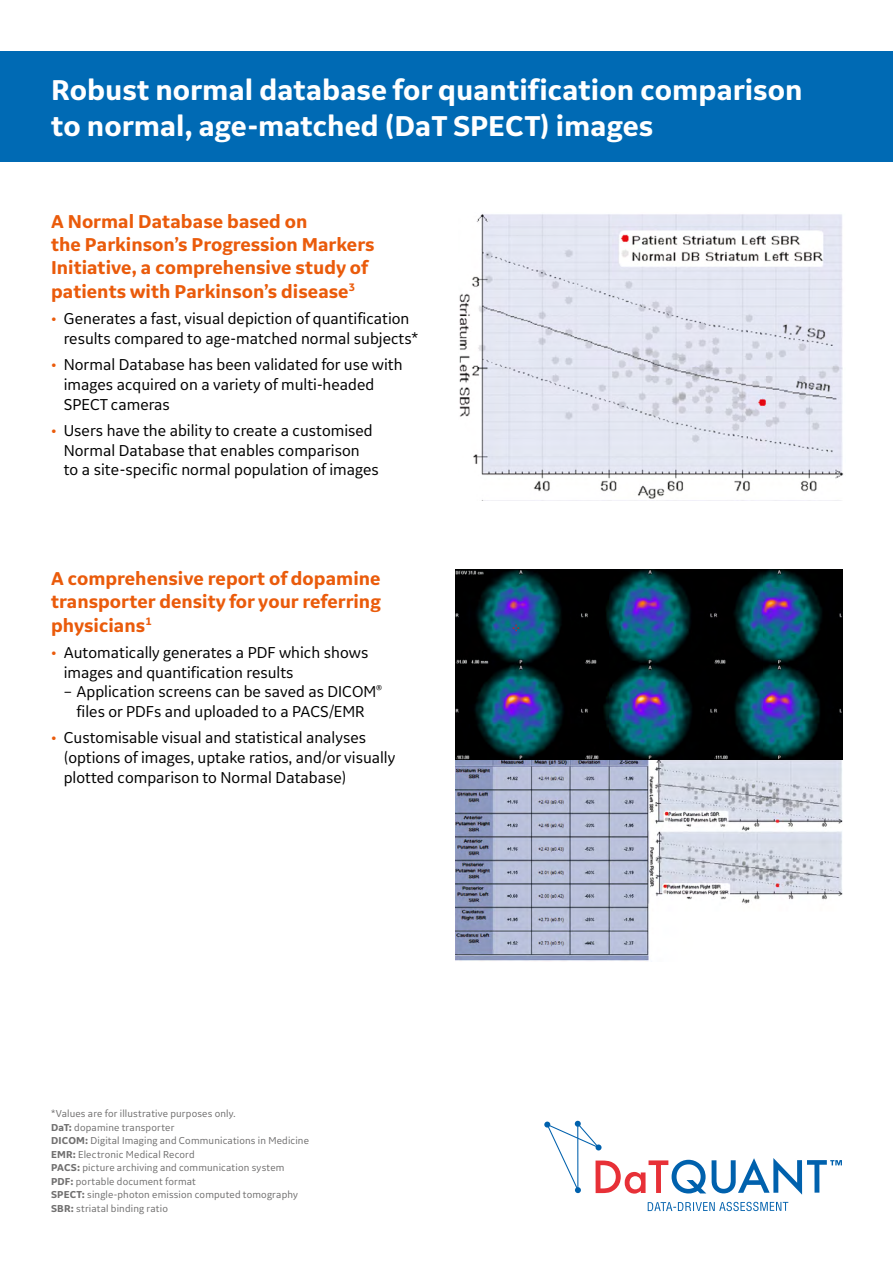
<style>
.page{position:relative;width:893px;height:1263px;background:#fff}
.page>*{position:absolute;margin:0;border:0;box-sizing:border-box;transform-origin:0 0}
.t1{font:700 30px/36px "GE Inspira Sans";color:#fff}
.t2{font:700 19.5px/23.4px "GE Inspira Sans";color:#ea5b0b}
.t3{font:16.5px/19.8px "GE Inspira Sans";color:#000}
.t4{font:10.5px/13.5px "GE Inspira Sans";letter-spacing:.015em;color:#706f6f}
.s1{color:#ea5b0b}
.s2{font-weight:700}
</style>
<div class="page">
<img style="left:455px;top:570px;width:387px;height:391px">
<img style="left:459px;top:214px;width:385px;height:287px">
<svg style="left:648px;top:1202px;width:140px;height:9px"></svg>
<svg style="left:544px;top:1121px;width:162px;height:72px"></svg>
<svg style="left:712px;top:1158px;width:130px;height:37px"></svg>
<div style="left:0;top:51px;width:893px;height:110px;background:#006ab4"></div>
<h1 class="t1" style="left:51px;top:71px;width:753px">Robust normal database for quantification comparison to normal, age-matched (DaT SPECT) images</h1>
<p class="t2" style="left:51px;top:209px;width:325px">A Normal Database based on<br>the Parkinson’s Progression Markers Initiative, a comprehensive study of patients with Parkinson’s disease<sup>3</sup></p>
<p class="t3" style="left:64px;top:308px;width:356px;text-indent:-13px"><span class="s1">•</span> Generates a fast, visual depiction of quantification results compared to age-matched normal subjects*</p>
<p class="t3" style="left:64px;top:354px;width:340px;text-indent:-13px"><span class="s1">•</span> Normal Database has been validated for use with images acquired on a variety of multi-headed<br>SPECT cameras</p>
<p class="t3" style="left:64px;top:420px;width:317px;text-indent:-13px"><span class="s1">•</span> Users have the ability to create a customised<br>Normal Database that enables comparison<br>to a site-specific normal population of images</p>
<p class="t2" style="left:51px;top:566px;width:331px;text-align:justify">A comprehensive report of dopamine transporter density for your referring physicians<sup>1</sup></p>
<p class="t3" style="left:64px;top:642px;width:306px;text-indent:-13px"><span class="s1">•</span> Automatically generates a PDF which shows images and quantification results</p>
<p class="t3" style="left:64px;top:682px;width:320px;text-align:center">– Application screens can be saved as DICOM<sup>® </sup>files or PDFs and uploaded to a PACS/EMR</p>
<p class="t3" style="left:64px;top:728px;width:333px;text-indent:-13px"><span class="s1">•</span> Customisable visual and statistical analyses (options of images, uptake ratios, and/or visually plotted comparison to Normal Database)</p>
<p class="t4" style="left:51px;top:1107px;width:260px">*Values are for illustrative purposes only.<br><span class="s2">DaT:</span> dopamine transporter<br><span class="s2">DICOM:</span> Digital Imaging and Communications in Medicine <span class="s2">EMR:</span> Electronic Medical Record<br><span class="s2">PACS:</span> picture archiving and communication system <span class="s2">PDF:</span> portable document format<br><span class="s2">SPECT:</span> single-photon emission computed tomography <span class="s2">SBR:</span> striatal binding ratio</p>
</div>
